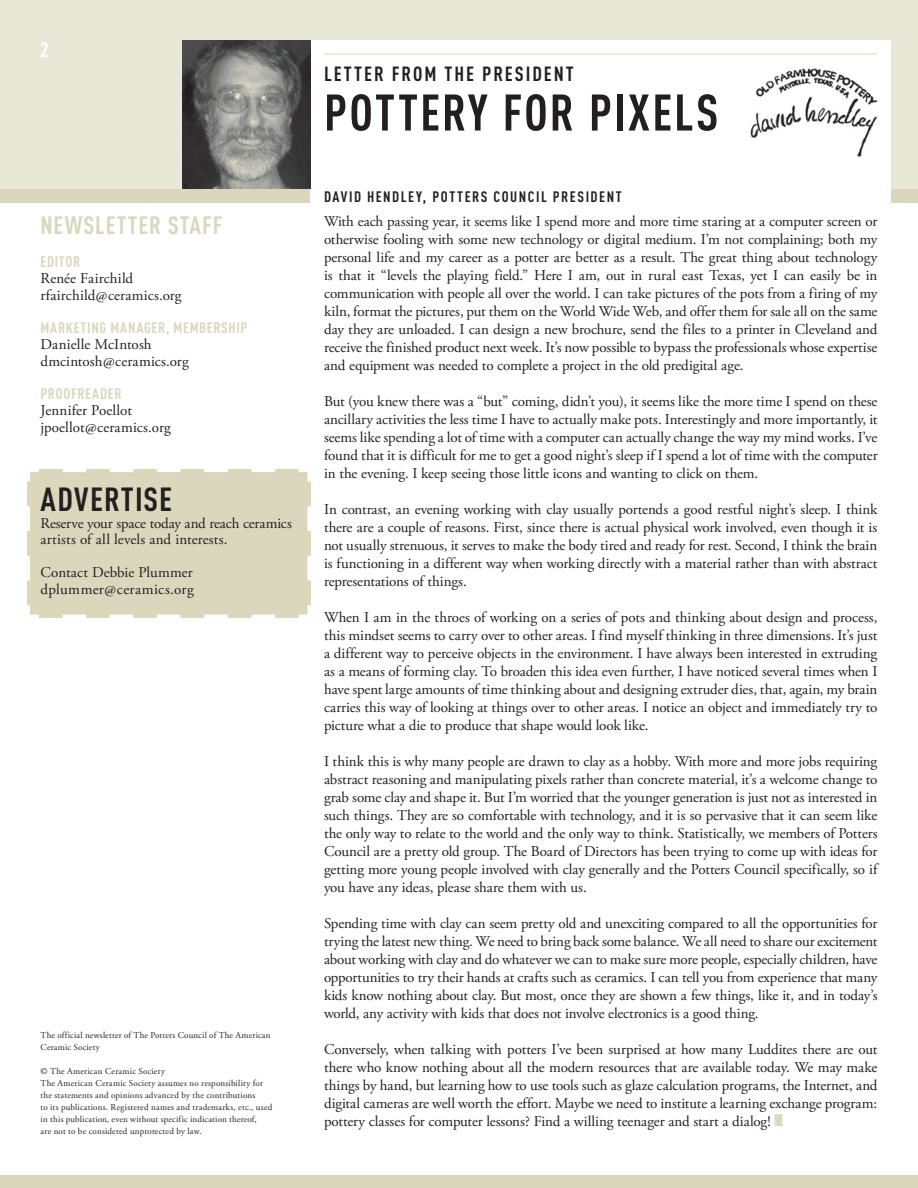
<style>
.page{position:relative;width:918px;height:1188px;background:#fff}
.page>*{position:absolute;margin:0;border:0;box-sizing:border-box;transform-origin:0 0}
.t1{font:700 50.7px "DIN Cond";letter-spacing:.045em;color:#231f20}
.t2{font:700 33px "DIN Cond";letter-spacing:.035em;color:#231f20}
.t3{font:700 24.75px "DIN Cond";letter-spacing:.04em;color:#dad7bd}
.t4{font:700 21px "DIN Cond";color:#fff}
.t5{font:700 20.25px "DIN Cond";letter-spacing:.095em;color:#231f20}
.t6{font:15px/18px "Adobe Garamond Pro";letter-spacing:-.005em;color:#231f20;text-align:justify}
.t7{font:15px/16.5px "Adobe Garamond Pro";letter-spacing:.015em;color:#231f20}
.t8{font:700 15px "DIN Cond";letter-spacing:.045em;color:#dad7bd}
.t9{font:700 15px "DIN Cond";letter-spacing:.105em;color:#231f20}
.t10{font:9px/12px "Adobe Garamond Pro";letter-spacing:.02em;color:#231f20}
</style>
<div class="page">
<div style="left:0;top:0;width:918px;height:189px;background:#e9e7d5"></div>
<div style="left:0;top:189px;width:918px;height:13px;background:#dad7bd"></div>
<div style="left:27px;top:469px;width:284px;height:149px;background:#dad7bd"></div>
<div style="left:310px;top:40px;width:581px;height:176px;background:#fff"></div>
<img style="left:182px;top:40px;width:128px;height:149px">
<svg style="left:775px;top:1114px;width:7px;height:12px"></svg>
<hr style="left:324px;top:54px;width:554px;height:1px;background:#dad7bd">
<div style="left:0;top:1175px;width:918px;height:13px;background:#dad7bd"></div>
<img style="left:750px;top:68px;width:127px;height:89px">
<h3 class="t4" style="left:40px;top:37px;width:10px">2</h3>
<h3 class="t3" style="left:40px;top:210px;width:183px">NEWSLETTER STAFF</h3>
<p class="t8" style="left:40px;top:252px;width:41px">EDITOR</p>
<p class="t7" style="left:40px;top:271px;width:143px">Renée Fairchild rfairchild@ceramics.org</p>
<p class="t8" style="left:40px;top:318px;width:208px">MARKETING MANAGER, MEMBERSHIP</p>
<p class="t6" style="left:40px;top:337px;width:150px;line-height:16.5px">Danielle McIntosh dmcintosh@ceramics.org</p>
<p class="t8" style="left:40px;top:384px;width:83px">PROOFREADER</p>
<p class="t6" style="left:40px;top:403px;width:132px;line-height:16.5px">Jennifer Poellot jpoellot@ceramics.org</p>
<h2 class="t2" style="left:40px;top:479px;width:133px">ADVERTISE</h2>
<p class="t6" style="left:40px;top:515px;width:253px;line-height:16.5px">Reserve your space today and reach ceramics artists of all levels and interests.</p>
<p class="t7" style="left:40px;top:565px;width:155px">Contact Debbie Plummer dplummer@ceramics.org</p>
<p class="t10" style="left:40px;top:1029px;width:232px">The official newsletter of The Potters Council of The American<br>Ceramic Society</p>
<p class="t10" style="left:40px;top:1065px;width:233px">© The American Ceramic Society<br>The American Ceramic Society assumes no responsibility for the statements and opinions advanced by the contributions<br>to its publications. Registered names and trademarks, etc., used in this publication, even without specific indication thereof,<br>are not to be considered unprotected by law.</p>
<h3 class="t5" style="left:324px;top:62px;width:251px">LETTER FROM THE PRESIDENT</h3>
<h1 class="t1" style="left:324px;top:82px;width:396px">POTTERY FOR PIXELS</h1>
<p class="t9" style="left:324px;top:187px;width:299px">DAVID HENDLEY, POTTERS COUNCIL PRESIDENT</p>
<p class="t6" style="left:324px;top:213px;width:555px">With each passing year, it seems like I spend more and more time staring at a computer screen or otherwise fooling with some new technology or digital medium. I’m not complaining; both my personal life and my career as a potter are better as a result. The great thing about technology is that it “levels the playing field.” Here I am, out in rural east Texas, yet I can easily be in communication with people all over the world. I can take pictures of the pots from a firing of my kiln, format the pictures, put them on the World Wide Web, and offer them for sale all on the same day they are unloaded. I can design a new brochure, send the files to a printer in Cleveland and receive the finished product next week. It’s now possible to bypass the professionals whose expertise and equipment was needed to complete a project in the old predigital age.</p>
<p class="t6" style="left:324px;top:393px;width:555px">But (you knew there was a “but” coming, didn’t you), it seems like the more time I spend on these ancillary activities the less time I have to actually make pots. Interestingly and more importantly, it seems like spending a lot of time with a computer can actually change the way my mind works. I’ve found that it is difficult for me to get a good night’s sleep if I spend a lot of time with the computer in the evening. I keep seeing those little icons and wanting to click on them.</p>
<p class="t6" style="left:324px;top:501px;width:555px">In contrast, an evening working with clay usually portends a good restful night’s sleep. I think there are a couple of reasons. First, since there is actual physical work involved, even though it is not usually strenuous, it serves to make the body tired and ready for rest. Second, I think the brain is functioning in a different way when working directly with a material rather than with abstract representations of things.</p>
<p class="t6" style="left:324px;top:609px;width:555px">When I am in the throes of working on a series of pots and thinking about design and process, this mindset seems to carry over to other areas. I find myself thinking in three dimensions. It’s just a different way to perceive objects in the environment. I have always been interested in extruding as a means of forming clay. To broaden this idea even further, I have noticed several times when I have spent large amounts of time thinking about and designing extruder dies, that, again, my brain carries this way of looking at things over to other areas. I notice an object and immediately try to picture what a die to produce that shape would look like.</p>
<p class="t6" style="left:324px;top:753px;width:555px">I think this is why many people are drawn to clay as a hobby. With more and more jobs requiring abstract reasoning and manipulating pixels rather than concrete material, it’s a welcome change to grab some clay and shape it. But I’m worried that the younger generation is just not as interested in such things. They are so comfortable with technology, and it is so pervasive that it can seem like the only way to relate to the world and the only way to think. Statistically, we members of Potters Council are a pretty old group. The Board of Directors has been trying to come up with ideas for getting more young people involved with clay generally and the Potters Council specifically, so if you have any ideas, please share them with us.</p>
<p class="t6" style="left:324px;top:915px;width:555px">Spending time with clay can seem pretty old and unexciting compared to all the opportunities for trying the latest new thing. We need to bring back some balance. We all need to share our excitement about working with clay and do whatever we can to make sure more people, especially children, have opportunities to try their hands at crafts such as ceramics. I can tell you from experience that many kids know nothing about clay. But most, once they are shown a few things, like it, and in today’s world, any activity with kids that does not involve electronics is a good thing.</p>
<p class="t6" style="left:324px;top:1041px;width:555px">Conversely, when talking with potters I’ve been surprised at how many Luddites there are out there who know nothing about all the modern resources that are available today. We may make things by hand, but learning how to use tools such as glaze calculation programs, the Internet, and digital cameras are well worth the effort. Maybe we need to institute a learning exchange program: pottery classes for computer lessons? Find a willing teenager and start a dialog!</p>
</div>
